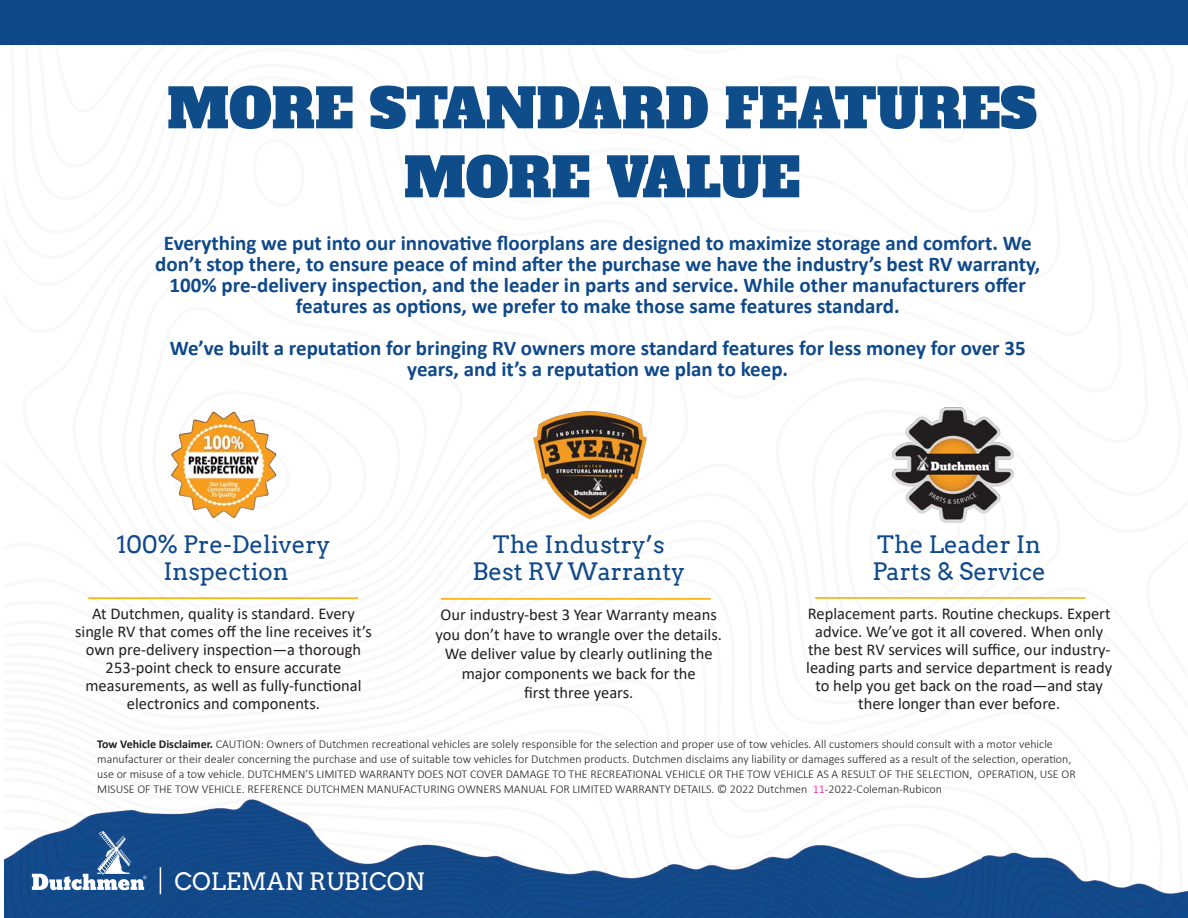
<style>
.page{position:relative;width:1188px;height:918px;background:#fff}
.page>*{position:absolute;margin:0;border:0;box-sizing:border-box;transform-origin:0 0}
.t1{font:54px "Alfa Slab One";color:#0f4d8a}
.t2{font:24px "Arvo";color:#0f498a}
.t3{font:24px "Arvo";color:#fff}
.t4{font:700 21px/21px "Calibri";color:#0f498a;text-align:center}
.t5{font:16.5px/18px "Calibri";color:#231f20;text-align:center}
.t6{font:300 12px/15px "Calibri";color:#231f20}
.s1{font-weight:700}
.s2{color:#ed028c}
</style>
<div class="page">
<img style="left:4px;top:799px;width:1184px;height:119px">
<svg style="left:32px;top:831px;width:114px;height:59px"></svg>
<svg style="left:160px;top:867px;width:1px;height:27px"></svg>
<div style="left:0;top:0;width:1188px;height:44px;background:#0f498a"></div>
<img style="left:892px;top:407px;width:122px;height:116px">
<img style="left:533px;top:410px;width:114px;height:110px">
<img style="left:171px;top:411px;width:106px;height:107px">
<hr style="left:88px;top:597px;width:270px;height:2px;background:#fbb416">
<hr style="left:815px;top:597px;width:270px;height:2px;background:#fbb416">
<hr style="left:441px;top:598px;width:270px;height:2px;background:#fbb416">
<p class="t1" style="left:167px;top:61px;width:871px">MORE STANDARD FEATURES</p>
<p class="t1" style="left:404px;top:130px;width:398px">MORE VALUE</p>
<p class="t4" style="left:155px;top:232px;width:887px">Everything we put into our innovative floorplans are designed to maximize storage and comfort. We don’t stop there, to ensure peace of mind after the purchase we have the industry’s best RV warranty, 100% pre-delivery inspection, and the leader in parts and service. While other manufacturers offer features as options, we prefer to make those same features standard.</p>
<p class="t4" style="left:170px;top:337px;width:857px">We’ve built a reputation for bringing RV owners more standard features for less money for over 35 years, and it’s a reputation we plan to keep.</p>
<p class="t2" style="left:493px;top:530px;width:173px">The Industry’s</p>
<p class="t2" style="left:473px;top:557px;width:214px">Best RV Warranty</p>
<p class="t5" style="left:436px;top:604px;width:288px;line-height:19.5px">Our industry-best 3 Year Warranty means you don’t have to wrangle over the details.<br>We deliver value by clearly outlining the major components we back for the</p>
<p class="t5" style="left:524px;top:683px;width:111px">first three years.</p>
<p class="t2" style="left:117px;top:530px;width:215px">100% Pre-Delivery</p>
<p class="t2" style="left:164px;top:557px;width:127px">Inspection</p>
<p class="t5" style="left:75px;top:604px;width:298px">At Dutchmen, quality is standard. Every single RV that comes off the line receives it’s own pre-delivery inspection—a thorough 253-point check to ensure accurate measurements, as well as fully-functional electronics and components.</p>
<p class="t6" style="left:97px;top:736px;width:980px"><span class="s1">Tow Vehicle Disclaimer.</span> CAUTION: Owners of Dutchmen recreational vehicles are solely responsible for the selection and proper use of tow vehicles. All customers should consult with a motor vehicle manufacturer or their dealer concerning the purchase and use of suitable tow vehicles for Dutchmen products. Dutchmen disclaims any liability or damages suffered as a result of the selection, operation, use or misuse of a tow vehicle. DUTCHMEN’S LIMITED WARRANTY DOES NOT COVER DAMAGE TO THE RECREATIONAL VEHICLE OR THE TOW VEHICLE AS A RESULT OF THE SELECTION, OPERATION, USE OR MISUSE OF THE TOW VEHICLE. REFERENCE DUTCHMEN MANUFACTURING OWNERS MANUAL FOR LIMITED WARRANTY DETAILS. © 2022 Dutchmen <span class="s2">11</span>-2022-Coleman-Rubicon</p>
<p class="t2" style="left:877px;top:530px;width:165px">The Leader In</p>
<p class="t2" style="left:873px;top:557px;width:175px">Parts &amp; Service</p>
<p class="t5" style="left:806px;top:604px;width:307px">Replacement parts. Routine checkups. Expert advice. We’ve got it all covered. When only the best RV services will suffice, our industry&shy;leading parts and service department is ready to help you get back on the road—and stay there longer than ever before.</p>
<h2 class="t3" style="left:174px;top:867px;width:252px">COLEMAN RUBICON</h2>
</div>
